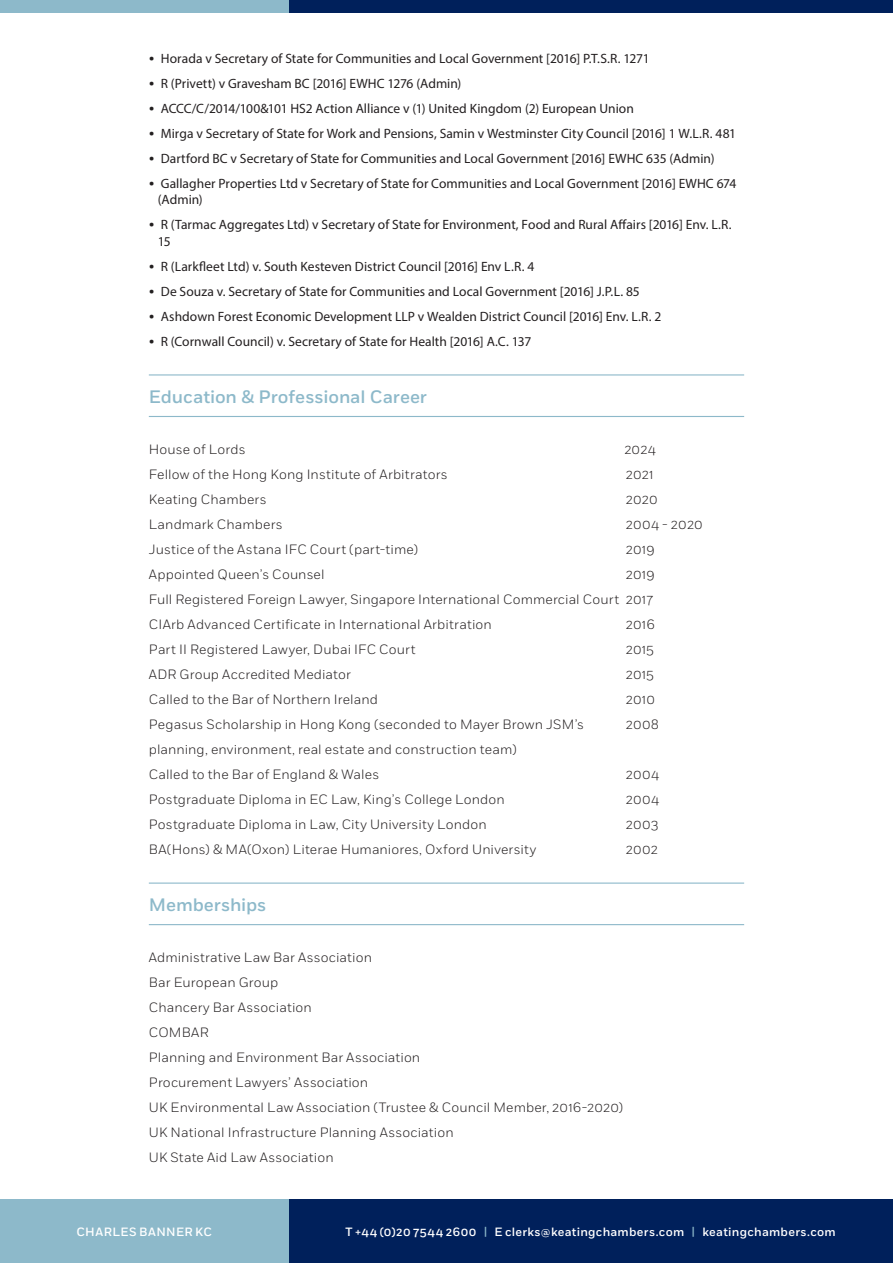
<style>
.page{position:relative;width:893px;height:1263px;background:#fff}
.page>*{position:absolute;margin:0;border:0;box-sizing:border-box;transform-origin:0 0}
.t1{font:500 18px "Fort";letter-spacing:-.005em;color:#8db9ca}
.t2{font:300 13.5px "Fort";letter-spacing:.01em;color:#231f20}
.t3{font:13.5px/16.5px "Myriad Pro";color:#231f20}
.t4{font:500 12px "Fort";letter-spacing:.025em;color:#fff}
.s1{font-family:"Fort";font-weight:300}
.s2{color:#8db9ca}
</style>
<div class="page">
<div style="left:288px;top:1199px;width:605px;height:64px;background:#00205b"></div>
<div style="left:0;top:1199px;width:288px;height:64px;background:#8db9ca"></div>
<div style="left:289px;top:0;width:604px;height:13px;background:#00205b"></div>
<div style="left:0;top:0;width:289px;height:13px;background:#8db9ca"></div>
<hr style="left:149px;top:374px;width:595px;height:1px;background:#8db9ca">
<hr style="left:149px;top:416px;width:595px;height:1px;background:#8db9ca">
<hr style="left:149px;top:882px;width:595px;height:2px;background:#8db9ca">
<hr style="left:149px;top:924px;width:595px;height:1px;background:#8db9ca">
<p class="t3" style="left:149px;top:50px;width:502px"><span class="s1">•</span> Horada v Secretary of State for Communities and Local Government [2016] P.T.S.R. 1271</p>
<p class="t3" style="left:149px;top:75px;width:314px"><span class="s1">•</span> R (Privett) v Gravesham BC [2016] EWHC 1276 (Admin)</p>
<p class="t3" style="left:149px;top:100px;width:487px"><span class="s1">•</span> ACCC/C/2014/100&amp;101 HS2 Action Alliance v (1) United Kingdom (2) European Union</p>
<p class="t3" style="left:149px;top:125px;width:589px"><span class="s1">•</span> Mirga v Secretary of State for Work and Pensions, Samin v Westminster City Council [2016] 1 W.L.R. 481</p>
<p class="t3" style="left:149px;top:150px;width:567px"><span class="s1">•</span> Dartford BC v Secretary of State for Communities and Local Government [2016] EWHC 635 (Admin)</p>
<p class="t3" style="left:158px;top:175px;width:580px;text-indent:-9px"><span class="s1">•</span> Gallagher Properties Ltd v Secretary of State for Communities and Local Government [2016] EWHC 674 (Admin)</p>
<p class="t3" style="left:158px;top:216px;width:575px;text-indent:-9px"><span class="s1">•</span> R (Tarmac Aggregates Ltd) v Secretary of State for Environment, Food and Rural Affairs [2016] Env. L.R.<br>15</p>
<p class="t3" style="left:149px;top:258px;width:387px"><span class="s1">•</span> R (Larkfleet Ltd) v. South Kesteven District Council [2016] Env L.R. 4</p>
<p class="t3" style="left:149px;top:283px;width:492px"><span class="s1">•</span> De Souza v. Secretary of State for Communities and Local Government [2016] J.P.L. 85</p>
<p class="t3" style="left:149px;top:308px;width:514px"><span class="s1">•</span> Ashdown Forest Economic Development LLP v Wealden District Council [2016] Env. L.R. 2</p>
<p class="t3" style="left:149px;top:333px;width:384px"><span class="s1">•</span> R (Cornwall Council) v. Secretary of State for Health [2016] A.C. 137</p>
<p class="t1" style="left:149px;top:386px;width:280px">Education &amp; Professional Career</p>
<p class="t2" style="left:149px;top:441px;width:98px">House of Lords</p>
<p class="t2" style="left:624px;top:441px;width:33px">2024</p>
<p class="t2" style="left:149px;top:466px;width:300px">Fellow of the Hong Kong Institute of Arbitrators</p>
<p class="t2" style="left:626px;top:466px;width:29px">2021</p>
<p class="t2" style="left:149px;top:491px;width:119px">Keating Chambers</p>
<p class="t2" style="left:626px;top:491px;width:33px">2020</p>
<p class="t2" style="left:149px;top:516px;width:135px">Landmark Chambers</p>
<p class="t2" style="left:626px;top:516px;width:78px">2004 - 2020</p>
<p class="t2" style="left:149px;top:541px;width:271px">Justice of the Astana IFC Court (part-time)</p>
<p class="t2" style="left:626px;top:541px;width:30px">2019</p>
<p class="t2" style="left:149px;top:566px;width:177px">Appointed Queen’s Counsel</p>
<p class="t2" style="left:626px;top:566px;width:30px">2019</p>
<p class="t2" style="left:149px;top:591px;width:505px">Full Registered Foreign Lawyer, Singapore International Commercial Court 2017</p>
<p class="t2" style="left:149px;top:616px;width:345px">CIArb Advanced Certificate in International Arbitration</p>
<p class="t2" style="left:626px;top:616px;width:30px">2016</p>
<p class="t2" style="left:149px;top:641px;width:268px">Part II Registered Lawyer, Dubai IFC Court</p>
<p class="t2" style="left:626px;top:641px;width:30px">2015</p>
<p class="t2" style="left:149px;top:666px;width:204px">ADR Group Accredited Mediator</p>
<p class="t2" style="left:626px;top:666px;width:30px">2015</p>
<p class="t2" style="left:149px;top:691px;width:231px">Called to the Bar of Northern Ireland</p>
<p class="t2" style="left:626px;top:691px;width:31px">2010</p>
<p class="t2" style="left:149px;top:716px;width:437px">Pegasus Scholarship in Hong Kong (seconded to Mayer Brown JSM’s</p>
<p class="t2" style="left:626px;top:716px;width:35px">2008</p>
<p class="t2" style="left:149px;top:741px;width:370px">planning, environment, real estate and construction team)</p>
<p class="t2" style="left:149px;top:766px;width:232px">Called to the Bar of England &amp; Wales</p>
<p class="t2" style="left:626px;top:766px;width:35px">2004</p>
<p class="t2" style="left:149px;top:791px;width:357px">Postgraduate Diploma in EC Law, King’s College London</p>
<p class="t2" style="left:626px;top:791px;width:35px">2004</p>
<p class="t2" style="left:149px;top:816px;width:339px">Postgraduate Diploma in Law, City University London</p>
<p class="t2" style="left:626px;top:816px;width:34px">2003</p>
<p class="t2" style="left:149px;top:841px;width:389px">BA(Hons) &amp; MA(Oxon) Literae Humaniores, Oxford University</p>
<p class="t2" style="left:626px;top:841px;width:33px">2002</p>
<p class="t1" style="left:149px;top:894px;width:119px">Memberships</p>
<p class="t2" style="left:149px;top:949px;width:225px">Administrative Law Bar Association</p>
<p class="t2" style="left:149px;top:974px;width:131px">Bar European Group</p>
<p class="t2" style="left:149px;top:999px;width:164px">Chancery Bar Association</p>
<p class="t2" style="left:149px;top:1024px;width:61px">COMBAR</p>
<p class="t2" style="left:149px;top:1049px;width:273px">Planning and Environment Bar Association</p>
<p class="t2" style="left:149px;top:1074px;width:221px">Procurement Lawyers’ Association</p>
<p class="t2" style="left:149px;top:1099px;width:476px">UK Environmental Law Association (Trustee &amp; Council Member, 2016-2020)</p>
<p class="t2" style="left:149px;top:1124px;width:306px">UK National Infrastructure Planning Association</p>
<p class="t2" style="left:149px;top:1149px;width:186px">UK State Aid Law Association</p>
<p class="t4" style="left:77px;top:1224px;width:137px">CHARLES BANNER KC</p>
<p class="t4" style="left:345px;top:1224px;width:492px">T +44 (0)20 7544 2600 <span class="s2">|</span> E clerks@keatingchambers.com <span class="s2">|</span> keatingchambers.com</p>
</div>
